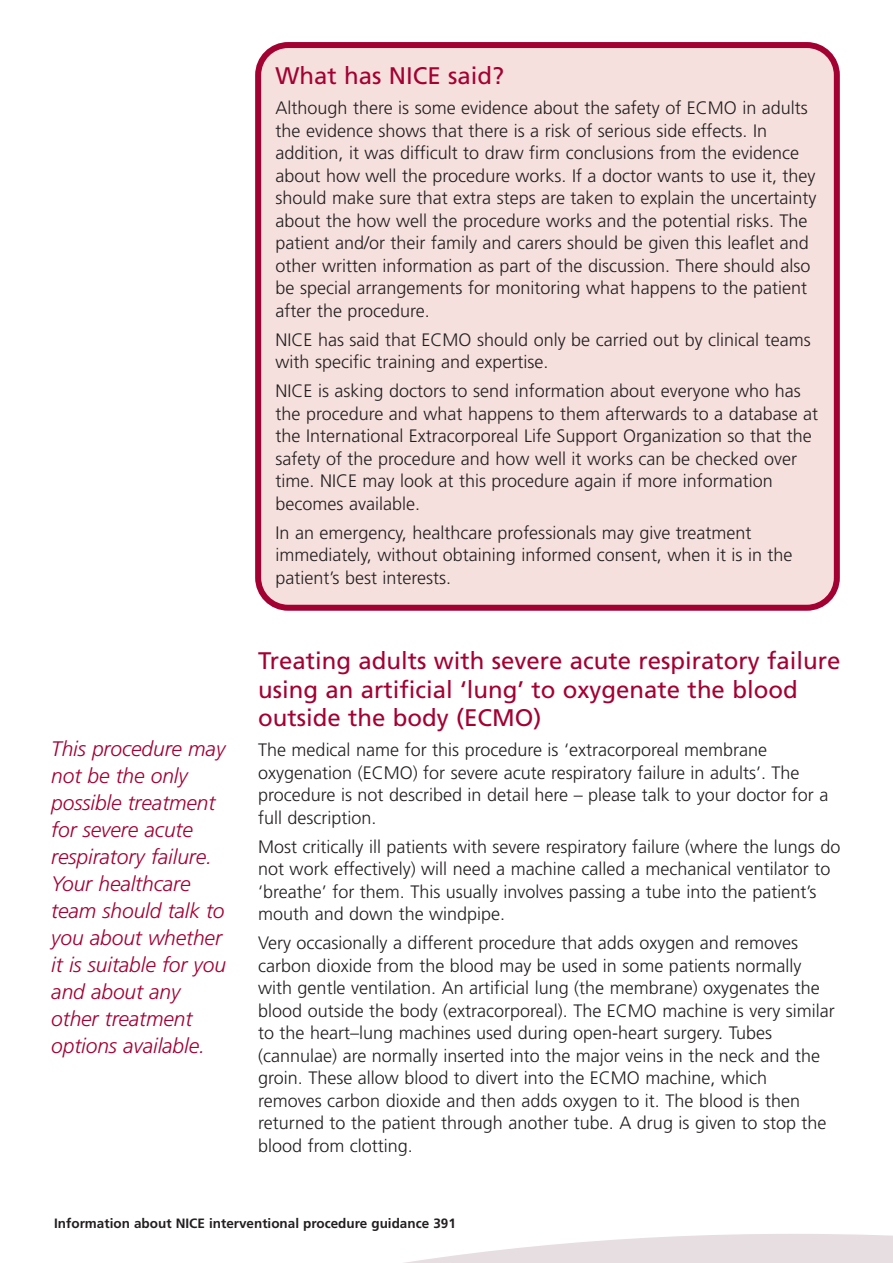
<style>
.page{position:relative;width:893px;height:1263px;background:#fff}
.page>*{position:absolute;margin:0;border:0;box-sizing:border-box;transform-origin:0 0}
.t1{font:24px/28.5px "Frutiger";color:#a40133}
.t2{font:italic 300 21px/27px "Frutiger";letter-spacing:-.005em;color:#a40133}
.t3{font:300 18px/22.5px "Frutiger";color:#231f20}
.t4{font:700 13.5px "Frutiger";color:#231f20}
</style>
<div class="page">
<svg style="left:404px;top:1234px;width:489px;height:29px"></svg>
<div style="left:255px;top:42px;width:585px;height:569px;background:#f5e0dd"></div>
<p class="t2" style="left:51px;top:736px;width:176px">This procedure may not be the only possible treatment for severe acute respiratory failure.<br>Your healthcare team should talk to you about whether it is suitable for you and about any other treatment options available.</p>
<h1 class="t1" style="left:276px;top:63px;width:230px">What has NICE said?</h1>
<p class="t3" style="left:276px;top:98px;width:542px">Although there is some evidence about the safety of ECMO in adults the evidence shows that there is a risk of serious side effects. In addition, it was difficult to draw firm conclusions from the evidence about how well the procedure works. If a doctor wants to use it, they should make sure that extra steps are taken to explain the uncertainty about the how well the procedure works and the potential risks. The patient and/or their family and carers should be given this leaflet and other written information as part of the discussion. There should also be special arrangements for monitoring what happens to the patient after the procedure.</p>
<p class="t3" style="left:276px;top:330px;width:537px">NICE has said that ECMO should only be carried out by clinical teams with specific training and expertise.</p>
<p class="t3" style="left:276px;top:381px;width:544px">NICE is asking doctors to send information about everyone who has the procedure and what happens to them afterwards to a database at the International Extracorporeal Life Support Organization so that the safety of the procedure and how well it works can be checked over time. NICE may look at this procedure again if more information becomes available.</p>
<p class="t3" style="left:276px;top:522px;width:518px">In an emergency, healthcare professionals may give treatment immediately, without obtaining informed consent, when it is in the patient’s best interests.</p>
<h1 class="t1" style="left:258px;top:648px;width:584px">Treating adults with severe acute respiratory failure using an artificial ‘lung’ to oxygenate the blood outside the body (ECMO)</h1>
<p class="t3" style="left:258px;top:740px;width:572px">The medical name for this procedure is ‘extracorporeal membrane oxygenation (ECMO) for severe acute respiratory failure in adults’. The procedure is not described in detail here – please talk to your doctor for a full description.</p>
<p class="t3" style="left:258px;top:837px;width:584px">Most critically ill patients with severe respiratory failure (where the lungs do not work effectively) will need a machine called a mechanical ventilator to ‘breathe’ for them. This usually involves passing a tube into the patient’s mouth and down the windpipe.</p>
<p class="t3" style="left:258px;top:933px;width:578px">Very occasionally a different procedure that adds oxygen and removes carbon dioxide from the blood may be used in some patients normally with gentle ventilation. An artificial lung (the membrane) oxygenates the blood outside the body (extracorporeal). The ECMO machine is very similar to the heart–lung machines used during open-heart surgery. Tubes (cannulae) are normally inserted into the major veins in the neck and the groin. These allow blood to divert into the ECMO machine, which removes carbon dioxide and then adds oxygen to it. The blood is then returned to the patient through another tube. A drug is given to stop the blood from clotting.</p>
<p class="t4" style="left:54px;top:1218px;width:403px">Information about NICE interventional procedure guidance 391</p>
</div>
